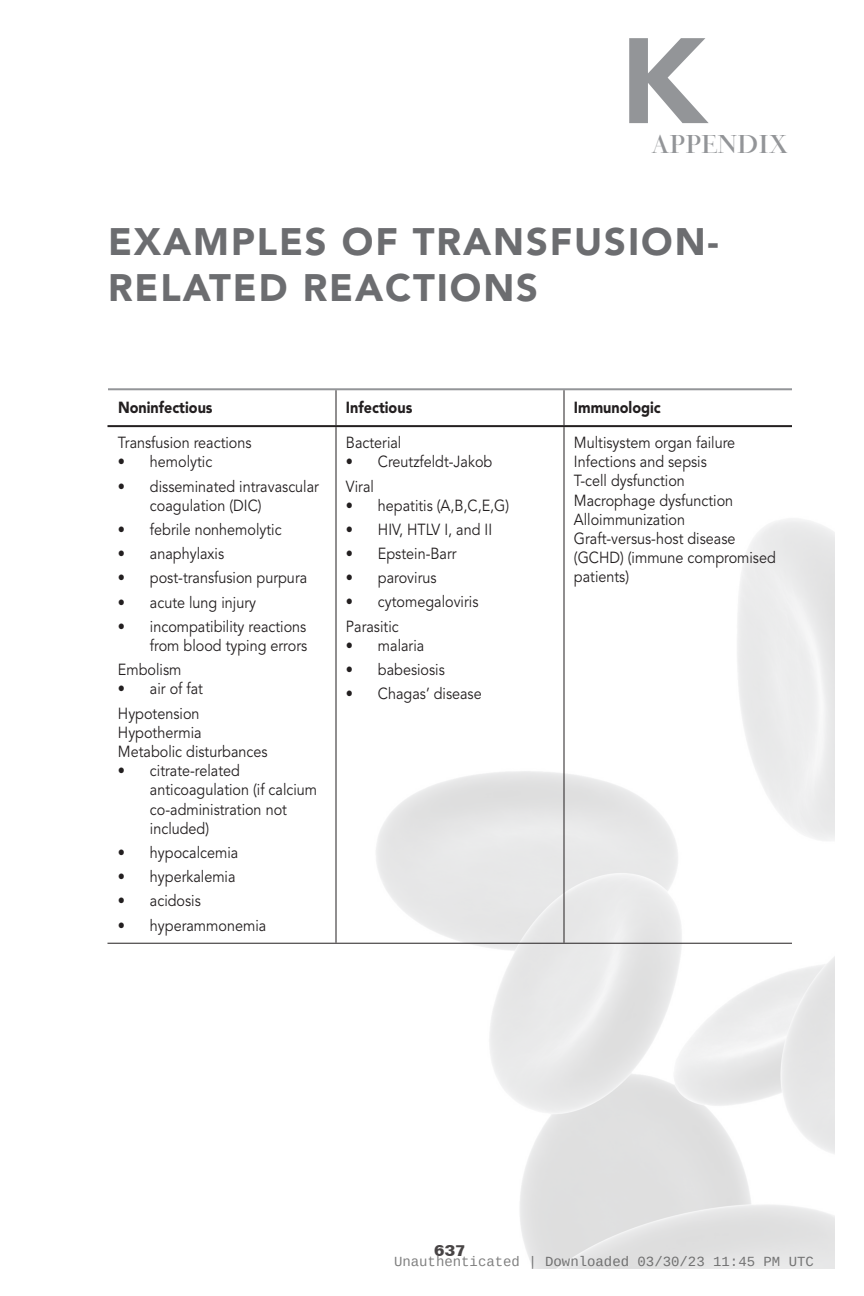
<style>
.page{position:relative;width:864px;height:1296px;background:#fff}
.page>*{position:absolute;margin:0;border:0;box-sizing:border-box;transform-origin:0 0}
.t1{font:900 120px "Avenir LT Std";color:#939598}
.t2{font:900 38px/45.6px "Avenir LT Std";letter-spacing:.05em;color:#6c6d70}
.t3{font:24px "Bauer Bodoni BT Titling";color:#939598}
.t4{font:16px/19.2px "Avenir LT Std";color:#231f20;scale:.9 1}
.t5{font:900 16px "Avenir LT Std";color:#231f20;scale:.9 1}
.t6{font:700 16px "Folio BT";color:#231f20}
.t7{font:14px "Liberation Mono";color:rgb(0 0 0/.5)}
</style>
<div class="page">
<hr style="left:108px;top:943px;width:228px;height:1px;background:#231f20">
<hr style="left:336px;top:943px;width:228px;height:1px;background:#231f20">
<hr style="left:564px;top:943px;width:228px;height:1px;background:#231f20">
<hr style="left:336px;top:427px;width:1px;height:516px;background:#231f20">
<hr style="left:564px;top:427px;width:1px;height:516px;background:#231f20">
<hr style="left:108px;top:388px;width:228px;height:2px;background:#939598">
<hr style="left:336px;top:388px;width:228px;height:2px;background:#939598">
<hr style="left:564px;top:388px;width:228px;height:2px;background:#939598">
<hr style="left:108px;top:425px;width:228px;height:2px;background:#231f20">
<hr style="left:336px;top:425px;width:228px;height:2px;background:#231f20">
<hr style="left:564px;top:425px;width:228px;height:2px;background:#231f20">
<hr style="left:336px;top:390px;width:1px;height:35px;background:#231f20">
<hr style="left:564px;top:390px;width:1px;height:35px;background:#231f20">
<h1 class="t1" style="left:620px;top:9px;width:88px">K</h1>
<h3 class="t3" style="left:651px;top:129px;width:138px">APPENDIX</h3>
<h2 class="t2" style="left:108px;top:219px;width:612px">EXAMPLES OF TRANSFUSION-<br>RELATED REACTIONS</h2>
<p class="t5" style="left:118px;top:398px;width:107px">Noninfectious</p>
<p class="t5" style="left:346px;top:398px;width:75px">Infectious</p>
<p class="t5" style="left:574px;top:398px;width:98px">Immunologic</p>
<p class="t4" style="left:118px;top:434px;width:150px">Transfusion reactions</p>
<p class="t4" style="left:118px;top:453px;width:106px">• hemolytic</p>
<p class="t4" style="left:150px;top:477px;width:189px;text-indent:-32px">• disseminated intravascular coagulation (DIC)</p>
<p class="t4" style="left:118px;top:520px;width:183px">• febrile nonhemolytic</p>
<p class="t4" style="left:118px;top:545px;width:119px">• anaphylaxis</p>
<p class="t4" style="left:118px;top:569px;width:212px">• post-transfusion purpura</p>
<p class="t4" style="left:118px;top:593px;width:155px">• acute lung injury</p>
<p class="t4" style="left:118px;top:617px;width:212px;text-align:right">• incompatibility reactions from blood typing errors</p>
<p class="t4" style="left:118px;top:661px;width:72px">Embolism</p>
<p class="t4" style="left:118px;top:677px;width:96px;line-height:24.2px">• air of fat<br>Hypotension</p>
<p class="t4" style="left:118px;top:723px;width:168px">Hypothermia<br>Metabolic disturbances</p>
<p class="t4" style="left:150px;top:762px;width:187px;text-indent:-32px">• citrate-related anticoagulation (if calcium co-administration not included)</p>
<p class="t4" style="left:118px;top:843px;width:135px">• hypocalcemia</p>
<p class="t4" style="left:118px;top:867px;width:132px">• hyperkalemia</p>
<p class="t4" style="left:118px;top:892px;width:94px">• acidosis</p>
<p class="t4" style="left:118px;top:916px;width:166px">• hyperammonemia</p>
<p class="t4" style="left:574px;top:433px;width:226px">Multisystem organ failure<br>Infections and sepsis<br>T-cell dysfunction<br>Macrophage dysfunction<br>Alloimmunization<br>Graft-versus-host disease (GCHD) (immune compromised patients)</p>
<p class="t4" style="left:346px;top:433px;width:63px">Bacterial</p>
<p class="t4" style="left:346px;top:450px;width:164px;line-height:24.2px">• Creutzfeldt-Jakob<br>Viral</p>
<p class="t4" style="left:346px;top:496px;width:183px">• hepatitis (A,B,C,E,G)</p>
<p class="t4" style="left:346px;top:520px;width:164px">• HIV, HTLV I, and II</p>
<p class="t4" style="left:346px;top:544px;width:124px">• Epstein-Barr</p>
<p class="t4" style="left:346px;top:569px;width:102px">• parovirus</p>
<p class="t4" style="left:346px;top:590px;width:149px;line-height:24.2px">• cytomegaloviris<br>Parasitic</p>
<p class="t4" style="left:346px;top:636px;width:89px">• malaria</p>
<p class="t4" style="left:346px;top:660px;width:111px">• babesiosis</p>
<p class="t4" style="left:346px;top:685px;width:152px">• Chagas’ disease</p>
<p class="t6" style="left:434px;top:1241px;width:33px">637</p>
<p class="t7" style="left:394px;top:1254px;width:421px">Unauthenticated | Downloaded 03/30/23 11:45 PM UTC</p>
</div>
